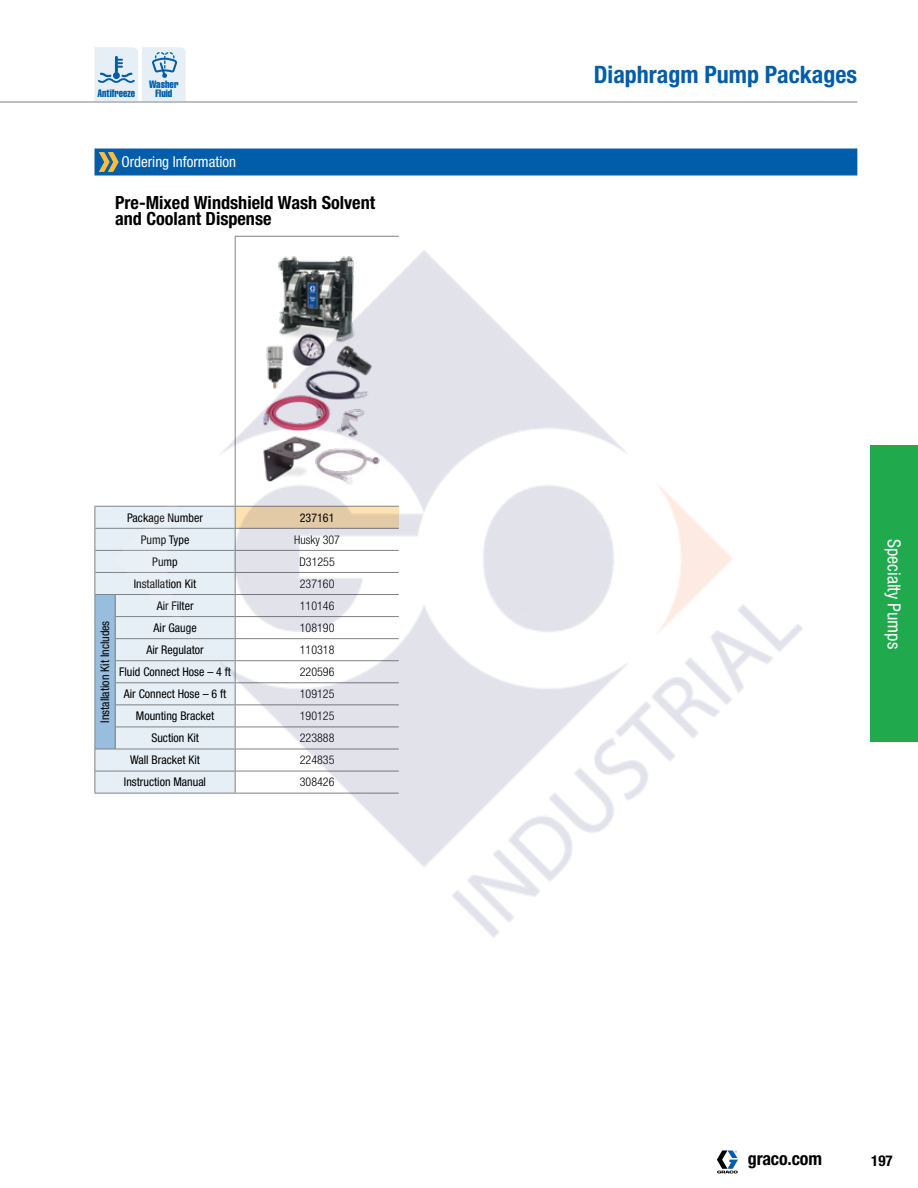
<style>
.page{position:relative;width:918px;height:1188px;background:#fff}
.page>*{position:absolute;margin:0;border:0;box-sizing:border-box;transform-origin:0 0}
.t1{font:700 condensed 24px "Helvetica Neue LT Std";color:#005daa}
.t2{font:700 condensed 18.15px/16.6px "Helvetica Neue LT Std";color:#000}
.t3{font:condensed 18px "Helvetica Neue LT Std";color:#fff}
.t4{font:700 condensed 18px "Helvetica Neue LT Std";letter-spacing:-.01em;color:#000}
.t5{font:condensed 15px "Helvetica Neue LT Std";color:#fff}
.t6{font:700 condensed 15px "Helvetica Neue LT Std";color:#000}
.t7{font:condensed 12px "Helvetica Neue LT Std";color:#000}
.t8{font:300 condensed 12px "Helvetica Neue LT Std";color:#000}
.t9{font:10.65px "Helvetica LT Std Comp";color:#005daa;scale:.95 1}
.t10{font:10.5px "Helvetica LT Std Comp";color:#005daa}
</style>
<div class="page">
<svg style="left:717px;top:1150px;width:21px;height:23px"></svg>
<svg style="left:94px;top:47px;width:92px;height:54px;background:#d3e2ef"></svg>
<hr style="left:0;top:101px;width:857px;height:2px;background:#a7a9ac">
<svg style="left:95px;top:506px;width:20px;height:288px;background:#b8cfe2"></svg>
<hr style="left:235px;top:236px;width:164px;height:1px;background:#808285">
<hr style="left:235px;top:237px;width:1px;height:269px;background:#808285">
<svg style="left:94px;top:148px;width:763px;height:28px;background:#0b63ab"></svg>
<div style="left:870px;top:446px;width:48px;height:296px;background:#20aa4d"></div>
<img style="left:115px;top:250px;width:688px;height:687px">
<p class="t10" style="left:149px;top:78px;width:31px">Washer</p>
<p class="t9" style="left:98px;top:87px;width:41px">Antifreeze</p>
<p class="t10" style="left:155px;top:87px;width:19px">Fluid</p>
<p class="t5" style="left:122px;top:153px;width:116px">Ordering Information</p>
<h2 class="t2" style="left:115px;top:194px;width:262px">Pre-Mixed Windshield Wash Solvent and Coolant Dispense</h2>
<p class="t7" style="left:98px;top:723px;width:104px;rotate:-90deg">Installation Kit Includes</p>
<p class="t7" style="left:127px;top:510px;width:77px">Package Number</p>
<p class="t7" style="left:300px;top:510px;width:36px">237161</p>
<p class="t7" style="left:141px;top:532px;width:50px">Pump Type</p>
<p class="t8" style="left:294px;top:533px;width:47px">Husky 307</p>
<p class="t7" style="left:152px;top:555px;width:27px">Pump</p>
<p class="t8" style="left:300px;top:555px;width:37px">D31255</p>
<p class="t7" style="left:134px;top:577px;width:64px">Installation Kit</p>
<p class="t8" style="left:300px;top:577px;width:36px">237160</p>
<p class="t7" style="left:157px;top:599px;width:38px">Air Filter</p>
<p class="t8" style="left:300px;top:599px;width:36px">110146</p>
<p class="t7" style="left:154px;top:621px;width:45px">Air Gauge</p>
<p class="t8" style="left:300px;top:621px;width:36px">108190</p>
<p class="t7" style="left:146px;top:643px;width:59px">Air Regulator</p>
<p class="t8" style="left:300px;top:643px;width:36px">110318</p>
<p class="t7" style="left:119px;top:665px;width:113px">Fluid Connect Hose – 4 ft</p>
<p class="t8" style="left:300px;top:665px;width:36px">220596</p>
<p class="t7" style="left:124px;top:687px;width:104px">Air Connect Hose – 6 ft</p>
<p class="t8" style="left:300px;top:687px;width:36px">109125</p>
<p class="t7" style="left:136px;top:709px;width:80px">Mounting Bracket</p>
<p class="t8" style="left:300px;top:709px;width:36px">190125</p>
<p class="t7" style="left:151px;top:731px;width:49px">Suction Kit</p>
<p class="t8" style="left:300px;top:731px;width:36px">223888</p>
<p class="t7" style="left:130px;top:753px;width:71px">Wall Bracket Kit</p>
<p class="t8" style="left:300px;top:753px;width:36px">224835</p>
<p class="t7" style="left:124px;top:775px;width:84px">Instruction Manual</p>
<p class="t8" style="left:300px;top:775px;width:36px">308426</p>
<h1 class="t1" style="left:594px;top:60px;width:265px">Diaphragm Pump Packages</h1>
<h3 class="t3" style="left:904px;top:539px;width:112px;rotate:90deg">Specialty Pumps</h3>
<h3 class="t4" style="left:748px;top:1148px;width:76px">graco.com</h3>
<p class="t6" style="left:871px;top:1152px;width:23px">197</p>
</div>
